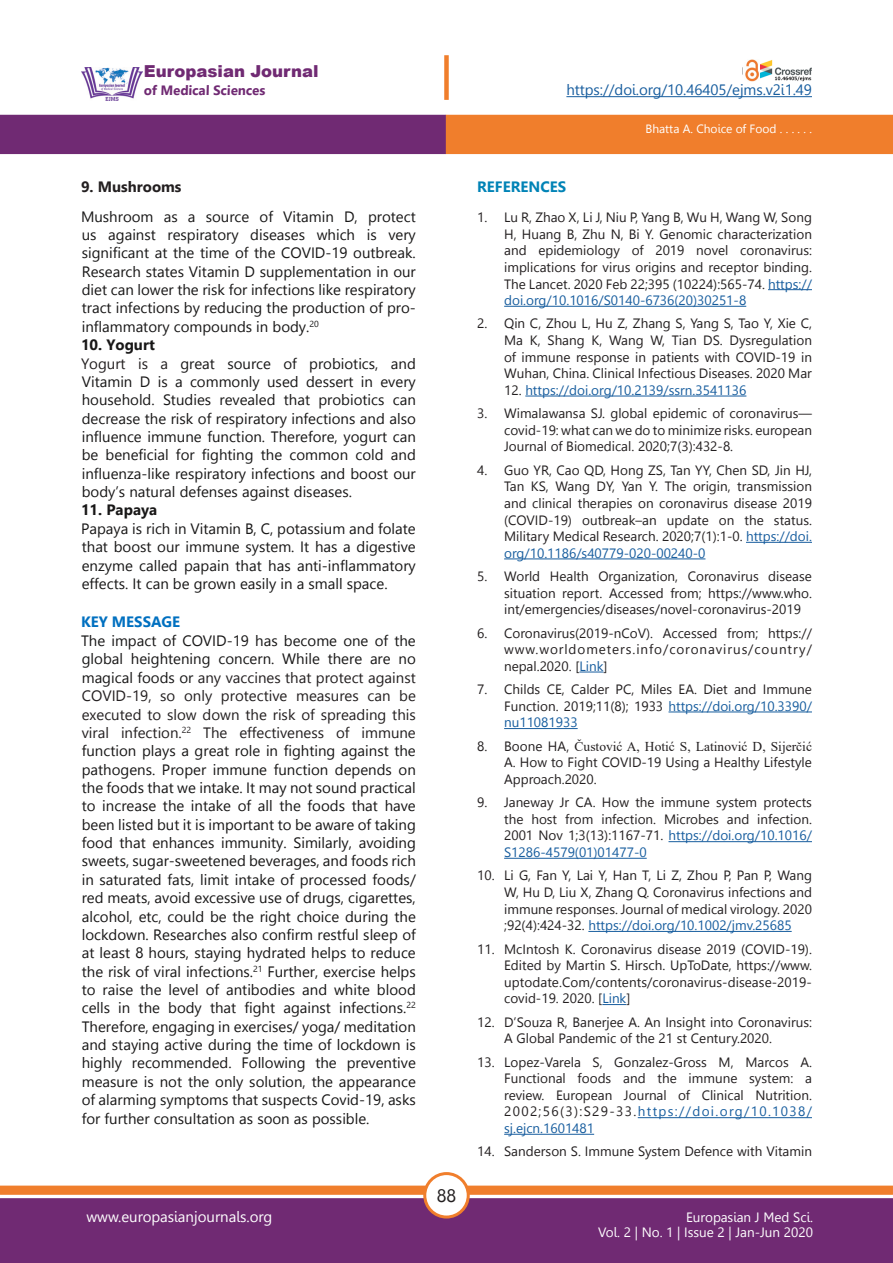
<style>
.page{position:relative;width:893px;height:1263px;background:#fff}
.page>*{position:absolute;margin:0;border:0;box-sizing:border-box;transform-origin:0 0}
.t1{font:18px "Leelawadee";color:#231f20}
.t2{font:900 16.5px "Arial";color:#702a73}
.t3{font:15px/18.3px "Leelawadee UI";color:#181717;text-align:justify}
.t4{font:15px "Leelawadee";letter-spacing:-.005em;color:#175d9e}
.t5{font:15px "Leelawadee";color:#fff}
.t6{font:700 15px "Leelawadee UI";color:#181717}
.Normal__Web{font:700 15px "Leelawadee UI";color:#231f20}
.t7{font:700 15px "Leelawadee UI";color:#0070c0}
.Body_text{font:700 15px "Leelawadee UI";color:#0083b6}
.t8{font:13.5px/16.6px "Leelawadee UI";color:#231f20;text-align:justify}
.t9{font:13.5px/15px "Leelawadee";color:#fff;text-align:right}
.t10{font:13.5px "Leelawadee UI";color:#175d9e}
.t11{font:700 13.5px "Leelawadee UI";color:#702a73}
.t12{font:12px "Leelawadee";color:#fff}
.s1{color:#231f20}
.s2{color:#175d9e}
.s3{font-family:"Times New Roman"}
</style>
<div class="page">
<div style="left:0;top:1198px;width:893px;height:65px;background:#702a73;border:2px solid #702a73"></div>
<div style="left:0;top:115px;width:446px;height:39px;background:#702a73"></div>
<div style="left:446px;top:115px;width:447px;height:39px;background:#f07e2c"></div>
<div style="left:0;top:1185px;width:893px;height:10px;background:#f07e2c;border:1px solid #f07e2c"></div>
<div style="left:425px;top:1173px;width:43px;height:44px;background:#fff;border-radius:50%"></div>
<div style="left:423px;top:1172px;width:47px;height:46px;border:3px solid #f07e2c;border-radius:50%"></div>
<img style="left:81px;top:67px;width:61px;height:33px">
<div style="left:444px;top:55px;width:5px;height:45px;background:#f07e2c"></div>
<hr style="left:566px;top:96px;width:246px;height:1px;background:#175d9e">
<img style="left:745px;top:59px;width:67px;height:22px">
<hr style="left:768px;top:289px;width:44px;height:1px;background:#175d9e">
<hr style="left:504px;top:306px;width:242px;height:1px;background:#175d9e">
<hr style="left:525px;top:396px;width:221px;height:1px;background:#175d9e">
<hr style="left:746px;top:542px;width:66px;height:1px;background:#175d9e">
<hr style="left:504px;top:558px;width:201px;height:1px;background:#175d9e">
<svg style="left:579px;top:672px;width:24px;height:1px"></svg>
<hr style="left:668px;top:711px;width:144px;height:1px;background:#175d9e">
<hr style="left:504px;top:728px;width:74px;height:1px;background:#175d9e">
<hr style="left:668px;top:841px;width:144px;height:1px;background:#175d9e">
<hr style="left:504px;top:858px;width:143px;height:1px;background:#175d9e">
<hr style="left:588px;top:931px;width:204px;height:1px;background:#175d9e">
<svg style="left:602px;top:1004px;width:24px;height:1px"></svg>
<hr style="left:638px;top:1117px;width:174px;height:1px;background:#175d9e">
<hr style="left:504px;top:1134px;width:90px;height:1px;background:#175d9e">
<p class="t2" style="left:144px;top:59px;width:176px">Europasian Journal</p>
<p class="t11" style="left:144px;top:80px;width:123px">of Medical Sciences</p>
<p class="Normal__Web" style="left:81px;top:176px;width:102px">9. Mushrooms</p>
<p class="t3" style="left:81px;top:206px;width:336px">Mushroom as a source of Vitamin D, protect us against respiratory diseases which is very significant at the time of the COVID-19 outbreak.<br>Research states Vitamin D supplementation in our diet can lower the risk for infections like respiratory tract infections by reducing the production of pro&shy;inflammatory compounds in body.<sup>20</sup></p>
<p class="t6" style="left:81px;top:334px;width:75px">10. Yogurt</p>
<p class="t3" style="left:81px;top:353px;width:336px"><span class="s1">Yogurt is a</span> great source of probiotics, and Vitamin D is a commonly used dessert in every household. Studies revealed that probiotics can decrease the risk of respiratory infections and also influence immune function. Therefore, yogurt can be beneficial for fighting the common cold and influenza-like respiratory infections and boost our body’s natural defenses against diseases.</p>
<p class="t6" style="left:81px;top:499px;width:78px">11. Papaya</p>
<p class="t3" style="left:81px;top:518px;width:336px">Papaya is rich in Vitamin B, C, potassium and folate that boost our immune system. It has a digestive enzyme called papain that has anti-inflammatory effects. It can be grown easily in a small space.</p>
<p class="t7" style="left:81px;top:611px;width:101px">KEY MESSAGE</p>
<p class="t3" style="left:81px;top:631px;width:336px">The impact of COVID-19 has become one of the global heightening concern. While there are no magical foods or <span class="s1">any vaccines that protect against COVID-19, so only protective measures can be executed to slow down the risk of spreading this viral infection.</span><sup>22</sup> <span class="s1">The effectiveness of immune </span>function plays a great role in fighting against the pathogens. Proper immune function depends on the foods that we intake. It may not sound practical to increase the intake of all the foods that have been listed but it is important to be aware of taking food that enhances immunity. Similarly, avoiding sweets, sugar-sweetened beverages, and foods rich in saturated fats, limit intake of processed foods/ red meats, avoid excessive use of drugs, cigarettes, alcohol, etc, could be the right choice during the lockdown. Researches also confirm restful sleep of at least 8 hours, staying hydrated helps to reduce the risk of viral infections.<sup>21</sup> Further, exercise helps to raise the level of antibodies and white blood cells in the body that fight against infections.<sup>22<br></sup>Therefore, engaging in exercises/ yoga/ meditation and staying active during the time of lockdown is highly recommended. Following the preventive measure is not the only solution, the appearance of alarming symptoms that suspects Covid-19, asks for further consultation as soon as possible.</p>
<h1 class="t1" style="left:437px;top:1185px;width:21px">88</h1>
<p class="t4" style="left:566px;top:81px;width:247px">https://doi.org/10.46405/ejms.v2i1.49</p>
<p class="t12" style="left:645px;top:122px;width:168px">Bhatta A. Choice of Food . . . . . .</p>
<p class="Body_text" style="left:477px;top:176px;width:90px">REFERENCES</p>
<p class="t8" style="left:504px;top:208px;width:309px;text-indent:-27px">1. Lu R, Zhao X, Li J, Niu P, Yang B, Wu H, Wang W, Song H, Huang B, Zhu N, Bi Y. Genomic characterization and epidemiology of 2019 novel coronavirus: implications for virus origins and receptor binding.<br>The Lancet. 2020 Feb 22;395 (10224):565-74. <span class="s2">https:// doi.org/10.1016/S0140-6736(20)30251-8</span></p>
<p class="t8" style="left:504px;top:315px;width:309px;text-indent:-27px">2. Qin C, Zhou L, Hu Z, Zhang S, Yang S, Tao Y, Xie C, Ma K, Shang K, Wang W, Tian DS. Dysregulation of immune response in patients with COVID-19 in Wuhan, China. Clinical Infectious Diseases. 2020 Mar</p>
<p class="t10" style="left:504px;top:381px;width:244px"><span class="s1">12.</span> https://doi.org/10.2139/ssrn.3541136</p>
<p class="t8" style="left:504px;top:404px;width:309px;text-indent:-27px">3. Wimalawansa SJ. global epidemic of coronavirus— covid-19: what can we do to minimize risks. european Journal of Biomedical. 2020;7(3):432-8.</p>
<p class="t8" style="left:504px;top:461px;width:309px;text-indent:-27px">4. Guo YR, Cao QD, Hong ZS, Tan YY, Chen SD, Jin HJ, Tan KS, Wang DY, Yan Y. The origin, transmission and clinical therapies on coronavirus disease 2019 (COVID-19) outbreak–an update on the status.<br>Military Medical Research. 2020;7(1):1-0. <span class="s2">https://doi. org/10.1186/s40779-020-00240-0</span></p>
<p class="t8" style="left:504px;top:567px;width:309px;text-indent:-27px">5. World Health Organization, Coronavirus disease situation report. Accessed from; https://www.who. int/emergencies/diseases/novel-coronavirus-2019</p>
<p class="t8" style="left:504px;top:624px;width:309px;text-indent:-27px">6. Coronavirus(2019-nCoV). Accessed from; https:// www.worldometers.info/coronavirus/country/ nepal.2020. [<span class="s2">Link</span>]</p>
<p class="t8" style="left:504px;top:680px;width:309px;text-indent:-27px">7. Childs CE, Calder PC, Miles EA. Diet and Immune Function. 2019;11(8); 1933 <span class="s2">https://doi.org/10.3390/ nu11081933</span></p>
<p class="t8" style="left:504px;top:737px;width:309px;text-indent:-27px">8. Boone HA, <span class="s3">Čustović A, Hotić S, Latinović D, Sijerčić </span>A. How to Fight COVID-19 Using a Healthy Lifestyle Approach.2020.</p>
<p class="t8" style="left:504px;top:793px;width:309px;text-indent:-27px">9. Janeway Jr CA. How the immune system protects the host from infection. Microbes and infection.<br>2001 Nov 1;3(13):1167-71. <span class="s2">https://doi.org/10.1016/ S1286-4579(01)01477-0</span></p>
<p class="t8" style="left:504px;top:867px;width:309px;text-indent:-27px">10. Li G, Fan Y, Lai Y, Han T, Li Z, Zhou P, Pan P, Wang W, Hu D, Liu X, Zhang Q. Coronavirus infections and immune responses. Journal of medical virology. 2020 ;92(4):424-32. <span class="s2">https://doi.org/10.1002/jmv.25685</span></p>
<p class="t8" style="left:504px;top:940px;width:309px;text-indent:-27px">11. McIntosh K. Coronavirus disease 2019 (COVID-19).<br>Edited by Martin S. Hirsch. UpToDate, https://www. uptodate.Com/contents/coronavirus-disease-2019- covid-19. 2020. [<span class="s2">Link</span>]</p>
<p class="t8" style="left:504px;top:1013px;width:309px;text-indent:-27px">12. D’Souza R, Banerjee A. An Insight into Coronavirus:<br>A Global Pandemic of the 21 st Century.2020.</p>
<p class="t8" style="left:504px;top:1053px;width:309px;text-indent:-27px">13. Lopez-Varela S, Gonzalez-Gross M, Marcos A.<br>Functional foods and the immune system: a review. European Journal of Clinical Nutrition.<br>2002;56(3):S29-33.<span class="s2">https://doi.org/10.1038/ sj.ejcn.1601481</span></p>
<p class="t8" style="left:477px;top:1142px;width:336px">14. Sanderson S. Immune System Defence with Vitamin</p>
<p class="t5" style="left:86px;top:1208px;width:187px">www.europasianjournals.org</p>
<p class="t9" style="left:598px;top:1210px;width:216px">Europasian J Med Sci.<br>Vol. 2 | No. 1 | Issue 2 | Jan-Jun 2020</p>
</div>
